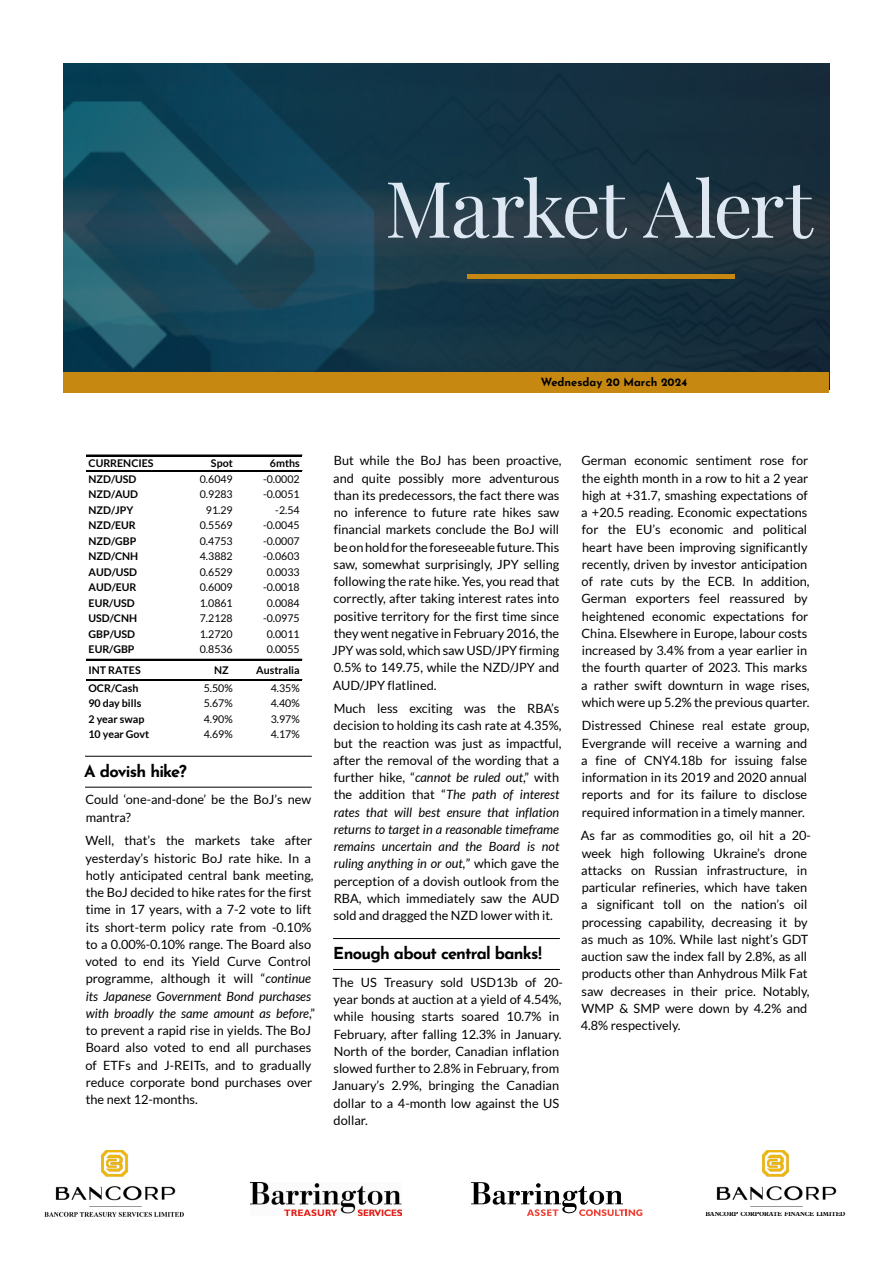
<style>
.page{position:relative;width:893px;height:1263px;background:#fff}
.page>*{position:absolute;margin:0;border:0;box-sizing:border-box;transform-origin:0 0}
.t1{font:78px "Playfair Display";letter-spacing:-.03em;color:#dee8f3}
.t2{font:700 16.5px "Josefin Sans";letter-spacing:-.045em;color:#000}
.t3{font:12.75px/17.2px "Lato";color:#000}
.t4{font:700 11.25px "Josefin Sans";color:#000}
.t5{font:10.65px "Lato";color:#000}
.t6{font:700 10.65px "Lato";color:#000}
.t7{font:700 6.45px "Plantin Std";letter-spacing:-.01em;color:#000;scale:.93 1}
.s1{font-style:italic}
</style>
<div class="page">
<hr style="left:85px;top:756px;width:227px;height:1px;background:#000">
<hr style="left:85px;top:787px;width:227px;height:1px;background:#000">
<hr style="left:86px;top:455px;width:216px;height:1px;background:#000">
<hr style="left:86px;top:470px;width:216px;height:1px;background:#000">
<hr style="left:86px;top:659px;width:216px;height:1px;background:#000">
<hr style="left:86px;top:679px;width:216px;height:1px;background:#000">
<hr style="left:86px;top:680px;width:216px;height:1px;background:#000">
<hr style="left:333px;top:938px;width:227px;height:1px;background:#000">
<hr style="left:333px;top:969px;width:227px;height:1px;background:#000">
<img style="left:44px;top:1150px;width:140px;height:67px">
<img style="left:251px;top:1182px;width:151px;height:33px">
<img style="left:716px;top:1150px;width:121px;height:57px">
<img style="left:64px;top:64px;width:765px;height:308px">
<div style="left:64px;top:372px;width:765px;height:21px;background:#c78812"></div>
<hr style="left:467px;top:275px;width:268px;height:4px;background:#c78812">
<svg style="left:471px;top:1182px;width:171px;height:34px"></svg>
<h1 class="t1" style="left:385px;top:148px;width:429px">Market Alert</h1>
<p class="t4" style="left:541px;top:372px;width:148px">Wednesday 20 March 2024</p>
<p class="t6" style="left:89px;top:457px;width:67px">CURRENCIES</p>
<p class="t6" style="left:211px;top:457px;width:23px">Spot</p>
<p class="t6" style="left:270px;top:457px;width:31px">6mths</p>
<p class="t6" style="left:89px;top:473px;width:49px">NZD/USD</p>
<p class="t5" style="left:200px;top:473px;width:34px">0.6049</p>
<p class="t5" style="left:263px;top:473px;width:38px">-0.0002</p>
<p class="t6" style="left:89px;top:488px;width:51px">NZD/AUD</p>
<p class="t5" style="left:200px;top:488px;width:34px">0.9283</p>
<p class="t5" style="left:263px;top:488px;width:38px">-0.0051</p>
<p class="t6" style="left:89px;top:504px;width:46px">NZD/JPY</p>
<p class="t5" style="left:206px;top:504px;width:28px">91.29</p>
<p class="t5" style="left:275px;top:504px;width:26px">-2.54</p>
<p class="t6" style="left:89px;top:519px;width:49px">NZD/EUR</p>
<p class="t5" style="left:200px;top:519px;width:34px">0.5569</p>
<p class="t5" style="left:263px;top:519px;width:38px">-0.0045</p>
<p class="t6" style="left:89px;top:535px;width:49px">NZD/GBP</p>
<p class="t5" style="left:200px;top:535px;width:34px">0.4753</p>
<p class="t5" style="left:263px;top:535px;width:38px">-0.0007</p>
<p class="t6" style="left:89px;top:550px;width:51px">NZD/CNH</p>
<p class="t5" style="left:200px;top:550px;width:34px">4.3882</p>
<p class="t5" style="left:263px;top:550px;width:38px">-0.0603</p>
<p class="t6" style="left:89px;top:566px;width:50px">AUD/USD</p>
<p class="t5" style="left:200px;top:566px;width:34px">0.6529</p>
<p class="t5" style="left:267px;top:566px;width:34px">0.0033</p>
<p class="t6" style="left:89px;top:581px;width:49px">AUD/EUR</p>
<p class="t5" style="left:200px;top:581px;width:34px">0.6009</p>
<p class="t5" style="left:263px;top:581px;width:38px">-0.0018</p>
<p class="t6" style="left:89px;top:597px;width:48px">EUR/USD</p>
<p class="t5" style="left:200px;top:597px;width:34px">1.0861</p>
<p class="t5" style="left:267px;top:597px;width:34px">0.0084</p>
<p class="t6" style="left:89px;top:612px;width:50px">USD/CNH</p>
<p class="t5" style="left:200px;top:612px;width:34px">7.2128</p>
<p class="t5" style="left:263px;top:612px;width:38px">-0.0975</p>
<p class="t6" style="left:89px;top:627px;width:48px">GBP/USD</p>
<p class="t5" style="left:200px;top:628px;width:34px">1.2720</p>
<p class="t5" style="left:267px;top:628px;width:34px">0.0011</p>
<p class="t6" style="left:89px;top:643px;width:47px">EUR/GBP</p>
<p class="t5" style="left:200px;top:643px;width:34px">0.8536</p>
<p class="t5" style="left:267px;top:643px;width:34px">0.0055</p>
<p class="t6" style="left:89px;top:664px;width:54px">INT RATES</p>
<p class="t6" style="left:214px;top:664px;width:16px">NZ</p>
<p class="t6" style="left:256px;top:664px;width:45px">Australia</p>
<p class="t6" style="left:89px;top:682px;width:51px">OCR/Cash</p>
<p class="t5" style="left:204px;top:682px;width:31px">5.50%</p>
<p class="t5" style="left:271px;top:682px;width:31px">4.35%</p>
<p class="t6" style="left:89px;top:697px;width:54px">90 day bills</p>
<p class="t5" style="left:204px;top:697px;width:31px">5.67%</p>
<p class="t5" style="left:271px;top:697px;width:31px">4.40%</p>
<p class="t6" style="left:89px;top:713px;width:57px">2 year swap</p>
<p class="t5" style="left:204px;top:713px;width:31px">4.90%</p>
<p class="t5" style="left:271px;top:713px;width:31px">3.97%</p>
<p class="t6" style="left:89px;top:728px;width:62px">10 year Govt</p>
<p class="t5" style="left:204px;top:728px;width:31px">4.69%</p>
<p class="t5" style="left:271px;top:728px;width:31px">4.17%</p>
<p class="t2" style="left:84px;top:756px;width:104px">A dovish hike?</p>
<p class="t3" style="left:85px;top:791px;width:227px">Could ‘one-and-done’ be the BoJ’s new mantra?</p>
<p class="t3" style="left:85px;top:832px;width:231px">Well, that’s the markets take after yesterday’s historic BoJ rate hike. In a hotly anticipated central bank meeting, the BoJ decided to hike rates for the first time in 17 years, with a 7-2 vote to lift its short-term policy rate from -0.10% to a 0.00%-0.10% range. The Board also voted to end its Yield Curve Control programme, although it will “<span class="s1">continue its Japanese Government Bond purchases with broadly the same amount as before</span>,” to prevent a rapid rise in yields. The BoJ Board also voted to end all purchases of ETFs and J-REITs, and to gradually reduce corporate bond purchases over the next 12-months.</p>
<p class="t3" style="left:332px;top:452px;width:231px">But while the BoJ has been proactive, and quite possibly more adventurous than its predecessors, the fact there was no inference to future rate hikes saw financial markets conclude the BoJ will be on hold for the foreseeable future. This saw, somewhat surprisingly, JPY selling following the rate hike. Yes, you read that correctly, after taking interest rates into positive territory for the first time since they went negative in February 2016, the JPY was sold, which saw USD/JPY firming 0.5% to 149.75, while the NZD/JPY and AUD/JPY flatlined.</p>
<p class="t3" style="left:333px;top:700px;width:230px">Much less exciting was the RBA’s decision to holding its cash rate at 4.35%, but the reaction was just as impactful, after the removal of the wording that a further hike, “<span class="s1">cannot be ruled out</span>,” with the addition that “<span class="s1">The path of interest rates that will best ensure that inflation returns to target in a reasonable timeframe remains uncertain and the Board is not ruling anything in or out,</span>” which gave the perception of a dovish outlook from the RBA, which immediately saw the AUD sold and dragged the NZD lower with it.</p>
<p class="t2" style="left:333px;top:938px;width:210px">Enough about central banks!</p>
<p class="t3" style="left:332px;top:973px;width:232px">The US Treasury sold USD13b of 20- year bonds at auction at a yield of 4.54%, while housing starts soared 10.7% in February, after falling 12.3% in January.<br>North of the border, Canadian inflation slowed further to 2.8% in February, from January’s 2.9%, bringing the Canadian dollar to a 4-month low against the US dollar.</p>
<p class="t3" style="left:581px;top:452px;width:230px">German economic sentiment rose for the eighth month in a row to hit a 2 year high at +31.7, smashing expectations of a +20.5 reading. Economic expectations for the EU’s economic and political heart have been improving significantly recently, driven by investor anticipation of rate cuts by the ECB. In addition, German exporters feel reassured by heightened economic expectations for China. Elsewhere in Europe, labour costs increased by 3.4% from a year earlier in the fourth quarter of 2023. This marks a rather swift downturn in wage rises, which were up 5.2% the previous quarter.</p>
<p class="t3" style="left:581px;top:717px;width:230px">Distressed Chinese real estate group, Evergrande will receive a warning and a fine of CNY4.18b for issuing false information in its 2019 and 2020 annual reports and for its failure to disclose required information in a timely manner.</p>
<p class="t3" style="left:581px;top:827px;width:232px">As far as commodities go, oil hit a 20- week high following Ukraine’s drone attacks on Russian infrastructure, in particular refineries, which have taken a significant toll on the nation’s oil processing capability, decreasing it by as much as 10%. While last night’s GDT auction saw the index fall by 2.8%, as all products other than Anhydrous Milk Fat saw decreases in their price. Notably, WMP &amp; SMP were down by 4.2% and 4.8% respectively.</p>
<p class="t7" style="left:705px;top:1210px;width:152px">BANCORP CORPORATE FINANCE LIMITED</p>
</div>
